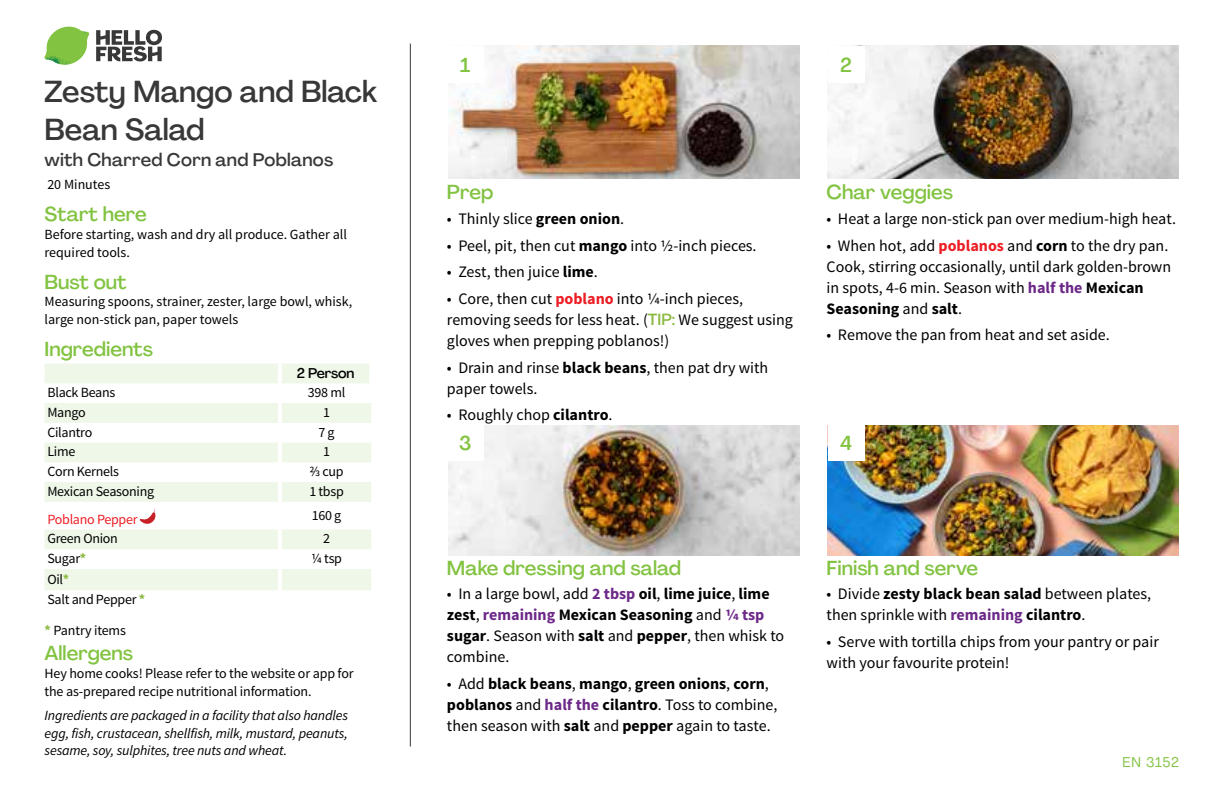
<style>
.page{position:relative;width:1224px;height:792px;background:#fff}
.page>*{position:absolute;margin:0;border:0;box-sizing:border-box;transform-origin:0 0}
.t1{font:500 30px/38px "Agrandir";color:#383839}
.t2{font:500 20px "Agrandir";color:#82c341}
.t3{font:500 18px "Agrandir";letter-spacing:.01em;color:#383839}
.t4{font:16px/21px "Source Sans Pro";color:#000}
.t5{font:14px/18px "Source Sans Pro";letter-spacing:-.01em;color:#000}
.t6{font:italic 14px/18px "Source Sans Pro";letter-spacing:-.01em;color:#000;text-align:justify}
.t7{font:14px "Source Sans Pro";letter-spacing:-.02em;color:#ed1d24}
.t8{font:500 14px "Agrandir";letter-spacing:-.01em;color:#000}
.t9{font:14px "Agrandir";letter-spacing:.05em;color:#82c341}
.s1{font-weight:700;color:#8cba42}
.s2{font-weight:700}
.s3{font-weight:700;color:#ed1d24}
.s4{font-family:"Agrandir";font-weight:500;color:#8cba42}
.s5{font-weight:700;color:#6c2888}
</style>
<div class="page">
<svg style="left:96px;top:29px;width:66px;height:33px"></svg>
<svg style="left:48px;top:27px;width:39px;height:25px"></svg>
<img style="left:69px;top:27px;width:20px;height:17px">
<img style="left:47px;top:41px;width:38px;height:7px">
<img style="left:44px;top:44px;width:40px;height:21px">
<img style="left:68px;top:48px;width:17px;height:17px">
<hr style="left:410px;top:44px;width:1px;height:703px;background:#383839">
<svg style="left:45px;top:364px;width:326px;height:226px;fill:#eff7e8"></svg>
<hr style="left:278px;top:364px;width:4px;height:19px;background:#fff">
<hr style="left:369px;top:364px;width:4px;height:19px;background:#fff">
<hr style="left:278px;top:383px;width:4px;height:20px;background:#fff">
<hr style="left:278px;top:403px;width:4px;height:20px;background:#fff">
<hr style="left:278px;top:423px;width:4px;height:20px;background:#fff">
<hr style="left:278px;top:443px;width:4px;height:19px;background:#fff">
<hr style="left:278px;top:462px;width:4px;height:20px;background:#fff">
<hr style="left:278px;top:482px;width:4px;height:20px;background:#fff">
<hr style="left:278px;top:502px;width:4px;height:28px;background:#fff">
<hr style="left:278px;top:530px;width:4px;height:19px;background:#fff">
<hr style="left:278px;top:549px;width:4px;height:20px;background:#fff">
<hr style="left:278px;top:569px;width:4px;height:21px;background:#fff">
<svg style="left:139px;top:509px;width:17px;height:19px"></svg>
<img style="left:448px;top:46px;width:351px;height:133px">
<img style="left:448px;top:425px;width:351px;height:131px">
<img style="left:828px;top:46px;width:351px;height:133px">
<img style="left:828px;top:425px;width:351px;height:131px">
<div style="left:447px;top:46px;width:37px;height:36px;background:#fff"></div>
<div style="left:447px;top:425px;width:37px;height:36px;background:#fff"></div>
<div style="left:828px;top:46px;width:36px;height:36px;background:#fff"></div>
<div style="left:828px;top:425px;width:36px;height:36px;background:#fff"></div>
<h1 class="t1" style="left:45px;top:72px;width:334px">Zesty Mango and Black<br>Bean Salad</h1>
<p class="t3" style="left:45px;top:148px;width:290px">with Charred Corn and Poblanos</p>
<p class="t5" style="left:47px;top:175px;width:64px">20 Minutes</p>
<p class="t2" style="left:45px;top:202px;width:104px">Start here</p>
<p class="t5" style="left:45px;top:226px;width:304px">Before starting, wash and dry all produce. Gather all required tools.</p>
<p class="t2" style="left:45px;top:269px;width:84px">Bust out</p>
<p class="t5" style="left:45px;top:293px;width:309px">Measuring spoons, strainer, zester, large bowl, whisk, large non-stick pan, paper towels</p>
<p class="t2" style="left:45px;top:336px;width:110px">Ingredients</p>
<p class="t8" style="left:297px;top:364px;width:59px">2 Person</p>
<p class="t5" style="left:47px;top:384px;width:69px">Black Beans</p>
<p class="t5" style="left:308px;top:384px;width:39px">398 ml</p>
<p class="t5" style="left:47px;top:404px;width:40px">Mango</p>
<p class="t5" style="left:323px;top:404px;width:8px">1</p>
<p class="t5" style="left:47px;top:423px;width:46px">Cilantro</p>
<p class="t5" style="left:318px;top:423px;width:18px">7 g</p>
<p class="t5" style="left:47px;top:443px;width:29px">Lime</p>
<p class="t5" style="left:323px;top:443px;width:8px">1</p>
<p class="t5" style="left:47px;top:463px;width:73px">Corn Kernels</p>
<p class="t5" style="left:309px;top:463px;width:36px">2/3 cup</p>
<p class="t5" style="left:47px;top:483px;width:108px">Mexican Seasoning</p>
<p class="t5" style="left:309px;top:483px;width:36px">1 tbsp</p>
<p class="t7" style="left:47px;top:511px;width:92px">Poblano Pepper</p>
<p class="t5" style="left:312px;top:506px;width:31px">160 g</p>
<p class="t5" style="left:47px;top:530px;width:72px">Green Onion</p>
<p class="t5" style="left:323px;top:530px;width:8px">2</p>
<p class="t5" style="left:47px;top:550px;width:40px">Sugar<span class="s1">*</span></p>
<p class="t5" style="left:311px;top:550px;width:32px">1/4 tsp</p>
<p class="t5" style="left:47px;top:569px;width:99px;line-height:20.6px">Oil<span class="s1">*<br></span>Salt and Pepper <span class="s1">*</span></p>
<p class="t5" style="left:45px;top:621px;width:83px"><span class="s1">*</span> Pantry items</p>
<p class="t2" style="left:45px;top:641px;width:90px">Allergens</p>
<p class="t5" style="left:45px;top:665px;width:311px">Hey home cooks! Please refer to the website or app for the as-prepared recipe nutritional information.</p>
<p class="t6" style="left:45px;top:706px;width:305px">Ingredients are packaged in a facility that also handles egg, fish, crustacean, shellfish, milk, mustard, peanuts, sesame, soy, sulphites, tree nuts and wheat.</p>
<p class="t2" style="left:460px;top:52px;width:12px">1</p>
<p class="t2" style="left:840px;top:52px;width:13px">2</p>
<p class="t2" style="left:447px;top:180px;width:48px">Prep</p>
<p class="t4" style="left:447px;top:208px;width:179px">• Thinly slice <span class="s2">green onion</span>.</p>
<p class="t4" style="left:447px;top:235px;width:311px">• Peel, pit, then cut <span class="s2">mango</span> into 1/2-inch pieces.</p>
<p class="t4" style="left:447px;top:262px;width:152px">• Zest, then juice <span class="s2">lime</span>.</p>
<p class="t4" style="left:447px;top:288px;width:348px">• Core, then cut <span class="s3">poblano</span> into 1/4-inch pieces, removing seeds for less heat. (<span class="s4">TIP:</span> We suggest using gloves when prepping poblanos!)</p>
<p class="t4" style="left:447px;top:357px;width:323px">• Drain and rinse <span class="s2">black beans</span>, then pat dry with paper towels.</p>
<p class="t4" style="left:447px;top:405px;width:167px">• Roughly chop <span class="s2">cilantro</span>.</p>
<p class="t2" style="left:459px;top:431px;width:14px">3</p>
<p class="t2" style="left:827px;top:180px;width:128px">Char veggies</p>
<p class="t4" style="left:827px;top:208px;width:351px">• Heat a large non-stick pan over medium-high heat.</p>
<p class="t4" style="left:827px;top:235px;width:346px">• When hot, add <span class="s3">poblanos</span> and <span class="s2">corn</span> to the dry pan.<br>Cook, stirring occasionally, until dark golden-brown in spots, 4-6 min. Season with <span class="s5">half the</span> <span class="s2">Mexican Seasoning</span> and <span class="s2">salt</span>.</p>
<p class="t4" style="left:827px;top:325px;width:285px">• Remove the pan from heat and set aside.</p>
<p class="t2" style="left:840px;top:431px;width:14px">4</p>
<p class="t2" style="left:447px;top:555px;width:235px">Make dressing and salad</p>
<p class="t4" style="left:447px;top:584px;width:339px">• In a large bowl, add <span class="s5">2 tbsp</span> <span class="s2">oil</span>, <span class="s2">lime juice</span>, <span class="s2">lime zest</span>, <span class="s5">remaining</span> <span class="s2">Mexican Seasoning</span> and <span class="s5">1/4 tsp </span><span class="s2">sugar</span>. Season with <span class="s2">salt</span> and <span class="s2">pepper</span>, then whisk to combine.</p>
<p class="t4" style="left:447px;top:673px;width:332px">• Add <span class="s2">black beans</span>, <span class="s2">mango</span>, <span class="s2">green onions</span>, <span class="s2">corn</span>, <span class="s2">poblanos</span> and <span class="s5">half the</span> <span class="s2">cilantro</span>. Toss to combine, then season with <span class="s2">salt</span> and <span class="s2">pepper</span> again to taste.</p>
<p class="t2" style="left:827px;top:555px;width:153px">Finish and serve</p>
<p class="t4" style="left:827px;top:584px;width:326px">• Divide <span class="s2">zesty black bean salad</span> between plates, then sprinkle with <span class="s5">remaining</span> <span class="s2">cilantro</span>.</p>
<p class="t4" style="left:827px;top:631px;width:334px">• Serve with tortilla chips from your pantry or pair with your favourite protein!</p>
<p class="t9" style="left:1123px;top:753px;width:58px">EN 3152</p>
</div>
